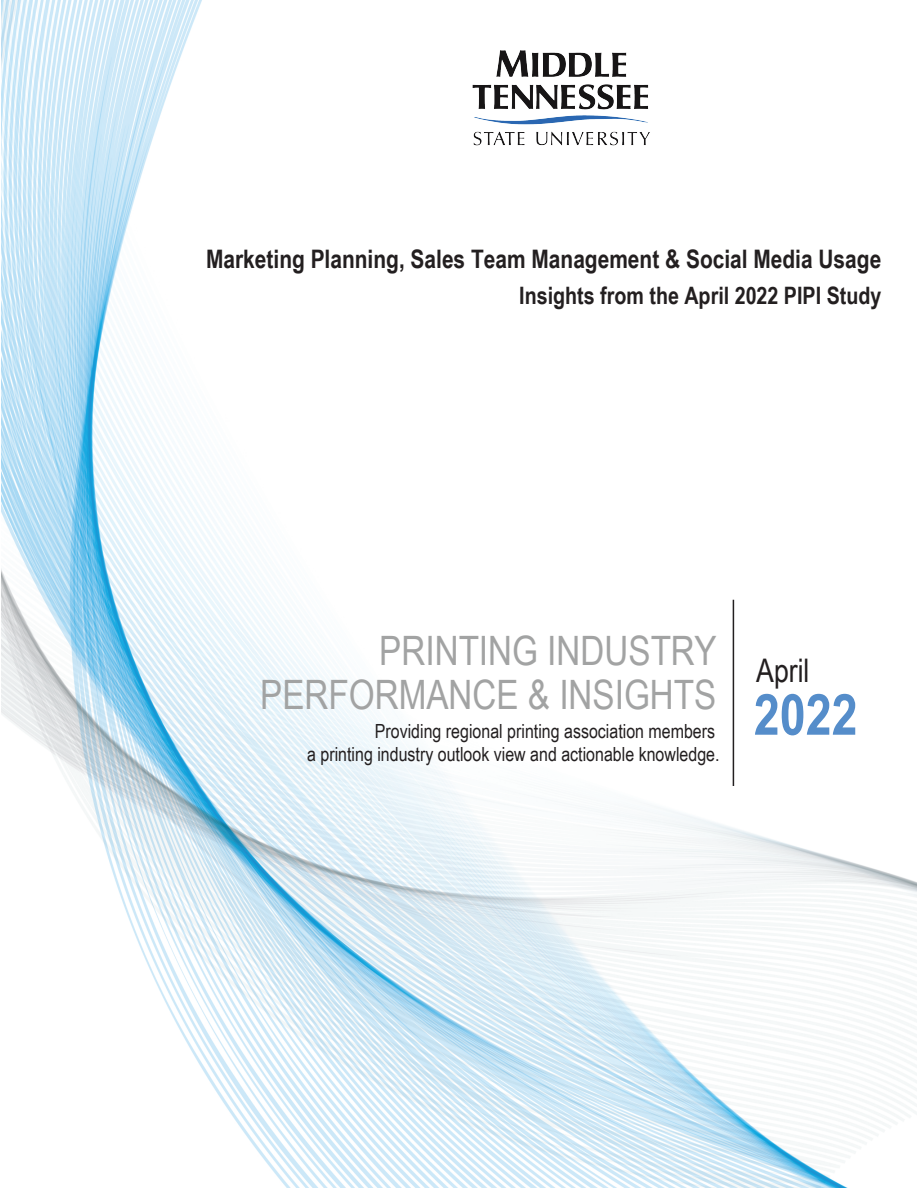
<style>
.page{position:relative;width:918px;height:1188px;background:#fff}
.page>*{position:absolute;margin:0;border:0;box-sizing:border-box;transform-origin:0 0}
.t1{font:700 56.85px "Arial Narrow";color:#558dca}
.t2{font:40.5px/44.1px "Arial Narrow";color:#a2a3a3;text-align:right}
.t3{font:32.55px "Arial Narrow";color:#231f20}
.t4{font:700 25.5px "Arial Narrow";color:#231f20}
.t5{font:700 24px "Arial Narrow";color:#231f20}
.t6{font:19.5px/23.4px "Arial Narrow";color:#231f20;text-align:right}
</style>
<div class="page">
<img style="left:1px;top:1px;width:916px;height:1186px">
<img style="left:472px;top:50px;width:178px;height:96px">
<hr style="left:733px;top:600px;width:1px;height:186px;background:#231f20">
<h3 class="t4" style="left:206px;top:240px;width:677px">Marketing Planning, Sales Team Management &amp; Social Media Usage</h3>
<p class="t5" style="left:519px;top:278px;width:364px">Insights from the April 2022 PIPI Study</p>
<h2 class="t2" style="left:260px;top:627px;width:458px">PRINTING INDUSTRY<br>PERFORMANCE &amp; INSIGHTS</h2>
<p class="t6" style="left:307px;top:719px;width:414px">Providing regional printing association members<br>a printing industry outlook view and actionable knowledge.</p>
<h3 class="t3" style="left:756px;top:646px;width:55px">April</h3>
<h1 class="t1" style="left:754px;top:672px;width:105px">2022</h1>
</div>
